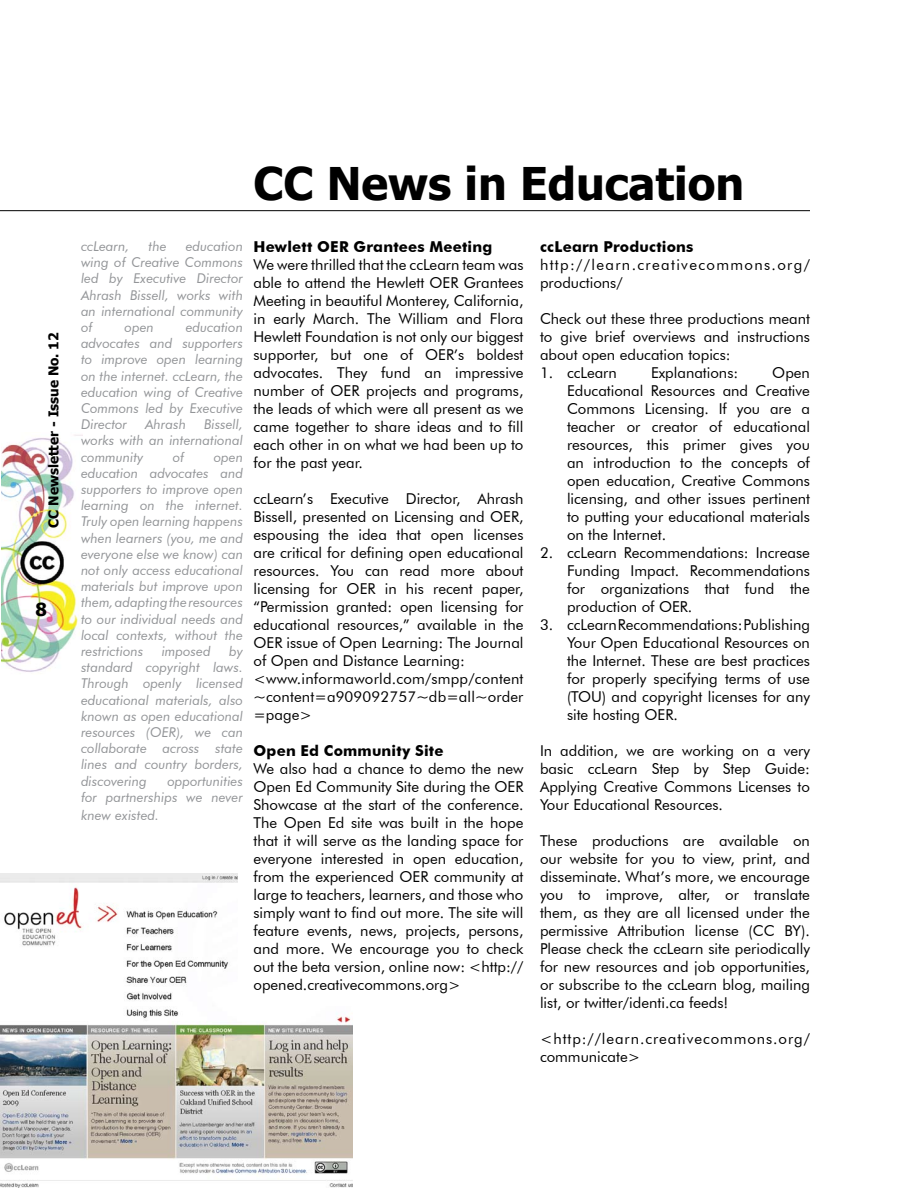
<style>
.page{position:relative;width:918px;height:1188px;background:#fff}
.page>*{position:absolute;margin:0;border:0;box-sizing:border-box;transform-origin:0 0}
.t1{font:700 45px "Tahoma";color:#000}
.t2{font:700 18px "Tahoma";color:#000}
.t3{font:15px/18px "Futura BT";color:#000;text-align:justify}
.t4{font:700 15px "Futura BT";letter-spacing:.01em;color:#000}
.t5{font:15px/18px "Futura BT";letter-spacing:.06em;color:#000}
.t6{font:15px/18px "Futura BT";letter-spacing:.09em;color:#000}
.t7{font:italic 13.5px/16.2px "Futura BT";color:#939598;text-align:justify}
.t8{font:700 13.5px "Tahoma";color:#000}
</style>
<div class="page">
<img style="left:0;top:873px;width:353px;height:315px">
<div style="left:238px;top:857px;width:201px;height:149px;background:#fff"></div>
<img style="left:2px;top:435px;width:81px;height:237px">
<hr style="left:0;top:210px;width:810px;height:1px;background:#000">
<p class="t8" style="left:44px;top:528px;width:197px;rotate:-90deg">CC Newsletter - Issue No. 12</p>
<p class="t2" style="left:36px;top:597px;width:13px">8</p>
<p class="t7" style="left:81px;top:238px;width:164px;text-indent:105px">education wing of Creative Commons led by Executive Director Ahrash Bissell, works with an international community of</p>
<p class="t7" style="left:81px;top:238px;width:50px">ccLearn,</p>
<p class="t7" style="left:149px;top:238px;width:20px">the</p>
<p class="t7" style="left:81px;top:319px;width:164px;text-indent:105px">education advocates and supporters to improve open learning on the internet. ccLearn, the education wing of Creative Commons led by Executive Director</p>
<p class="t7" style="left:125px;top:319px;width:31px">open</p>
<p class="t7" style="left:81px;top:416px;width:163px;text-indent:123px">Bissell, works with an international community</p>
<p class="t7" style="left:145px;top:416px;width:42px">Ahrash</p>
<p class="t7" style="left:173px;top:449px;width:13px">of</p>
<p class="t7" style="left:81px;top:449px;width:164px;text-indent:133px">open education advocates and supporters to improve open learning on the internet.<br>Truly open learning happens when learners (you, me and everyone else we know) can not only access educational materials but improve upon them, adapting the resources to our individual needs and local contexts, without the restrictions</p>
<p class="t7" style="left:81px;top:643px;width:164px;text-indent:148px">by standard copyright laws.<br>Through openly licensed educational materials, also known as open educational resources (OER), we can collaborate across state lines and country borders, discovering</p>
<p class="t7" style="left:162px;top:643px;width:51px">imposed</p>
<p class="t7" style="left:81px;top:773px;width:163px;text-align:right">opportunities<br>for partnerships we never</p>
<p class="t7" style="left:81px;top:807px;width:80px">knew existed.</p>
<h1 class="t1" style="left:253px;top:152px;width:492px">CC News in Education</h1>
<p class="t4" style="left:540px;top:238px;width:155px">ccLearn Productions</p>
<p class="t6" style="left:540px;top:256px;width:272px">http://learn.creativecommons.org/ productions/</p>
<p class="t3" style="left:540px;top:310px;width:271px">Check out these three productions meant to give brief overviews and instructions about open education topics:</p>
<p class="t3" style="left:540px;top:364px;width:78px">1. ccLearn</p>
<p class="t3" style="left:651px;top:364px;width:89px">Explanations:</p>
<p class="t4" style="left:254px;top:238px;width:240px">Hewlett OER Grantees Meeting</p>
<p class="t3" style="left:254px;top:256px;width:271px">We were thrilled that the ccLearn team was able to attend the Hewlett OER Grantees Meeting in beautiful Monterey, California, in early March. The William and Flora Hewlett Foundation is not only our biggest supporter, but one of OER’s boldest advocates. They fund an impressive number of OER projects and programs, the leads of which were all present as we came together to share ideas and to fill each other in on what we had been up to for the past year.</p>
<p class="t3" style="left:254px;top:490px;width:272px;text-align:left">ccLearn’s Executive Director, Ahrash Bissell, presented on Licensing and OER, espousing the idea that open licenses are critical for defining open educational resources. You can read more about licensing for OER in his recent paper, “Permission granted: open licensing for educational resources,” available in the OER issue of Open Learning: The Journal of Open and Distance Learning: &lt;www.informaworld.com/smpp/content ~content=a909092757~db=all~order =page&gt;</p>
<p class="t4" style="left:254px;top:742px;width:192px">Open Ed Community Site</p>
<p class="t3" style="left:254px;top:760px;width:272px">We also had a chance to demo the new Open Ed Community Site during the OER Showcase at the start of the conference.<br>The Open Ed site was built in the hope that it will serve as the landing space for everyone interested in open education, from the experienced OER community at large to teachers, learners, and those who simply want to find out more. The site will feature events, news, projects, persons, and more. We encourage you to check out the beta version, online now: &lt;http:// opened.creativecommons.org&gt;</p>
<p class="t3" style="left:567px;top:364px;width:244px;text-indent:205px">Open Educational Resources and Creative Commons Licensing. If you are a teacher or creator of educational resources, this primer gives you an introduction to the concepts of open education, Creative Commons licensing, and other issues pertinent to putting your educational materials on the Internet.</p>
<p class="t3" style="left:567px;top:544px;width:244px;text-indent:-27px">2. ccLearn Recommendations: Increase Funding Impact. Recommendations for organizations that fund the production of OER.</p>
<p class="t3" style="left:567px;top:616px;width:244px;text-indent:-27px">3. ccLearn Recommendations: Publishing Your Open Educational Resources on the Internet. These are best practices for properly specifying terms of use (TOU) and copyright licenses for any site hosting OER.</p>
<p class="t3" style="left:540px;top:742px;width:272px">In addition, we are working on a very basic ccLearn Step by Step Guide:<br>Applying Creative Commons Licenses to Your Educational Resources.</p>
<p class="t3" style="left:540px;top:832px;width:272px">These productions are available on our website for you to view, print, and disseminate. What’s more, we encourage you to improve, alter, or translate them, as they are all licensed under the permissive Attribution license (CC BY).<br>Please check the ccLearn site periodically for new resources and job opportunities, or subscribe to the ccLearn blog, mailing list, or twitter/identi.ca feeds!</p>
<p class="t5" style="left:540px;top:1030px;width:272px">&lt;http://learn.creativecommons.org/ communicate&gt;</p>
</div>
